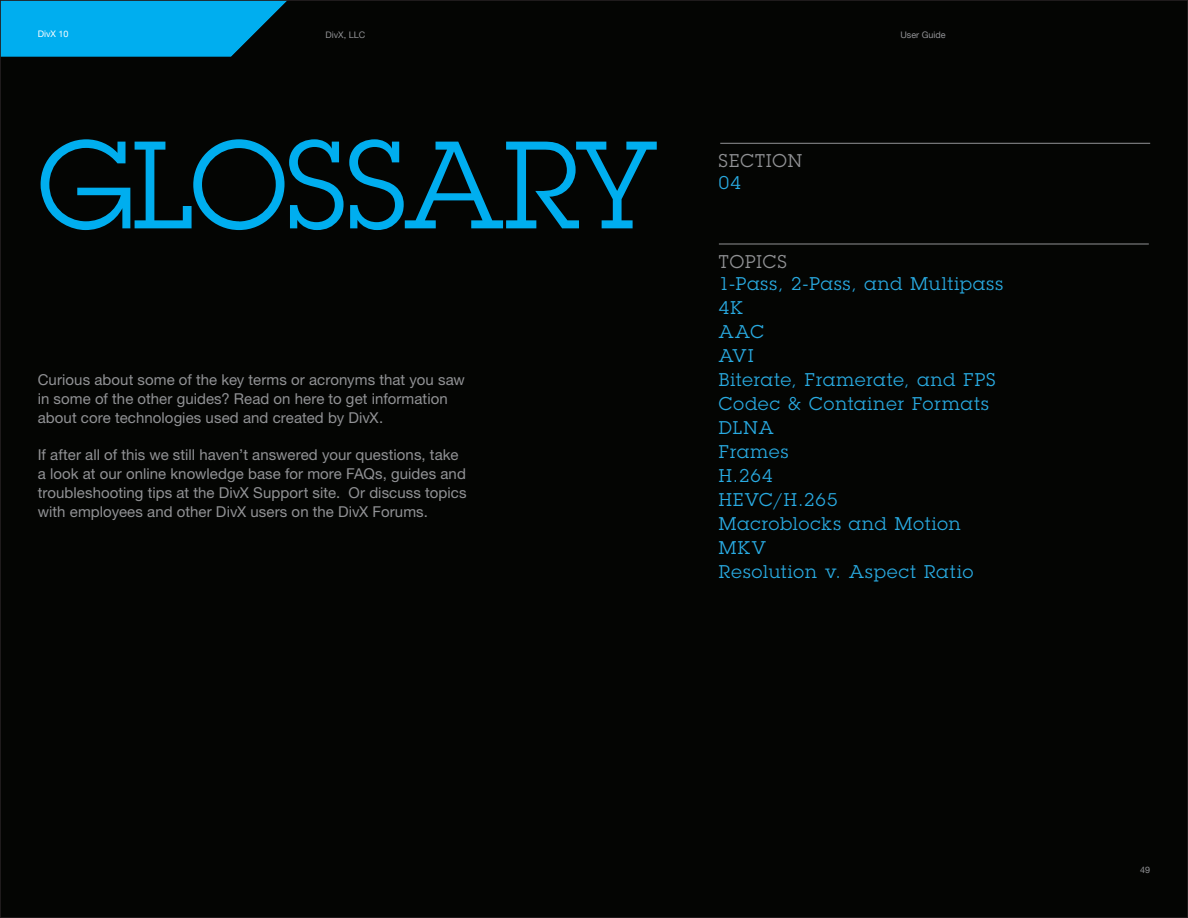
<style>
.page{position:relative;width:1188px;height:918px;background:#040503}
.page>*{position:absolute;margin:0;border:0;box-sizing:border-box;transform-origin:0 0}
.t1{font:121.5px "Lubalin Graph Std";letter-spacing:-.01em;color:#00aeef}
.t2{font:18px "Lubalin Graph Std";letter-spacing:.06em;color:#29abe2}
.t3{font:18px "Lubalin Graph Std";letter-spacing:.06em;color:#919295}
.t4{font:15px/18.8px "Helvetica Neue LT Std";letter-spacing:.005em;color:#919295}
.t5{font:9px "Helvetica Neue";color:#919295}
.t6{font:9px "Helvetica Neue";color:#fff}
</style>
<div class="page">
<svg style="left:2px;top:2px;width:284px;height:54px;background:#009dd8"></svg>
<hr style="left:720px;top:143px;width:430px;height:1px;background:#919295">
<hr style="left:719px;top:244px;width:430px;height:1px;background:#919295">
<p class="t6" style="left:38px;top:26px;width:32px">DivX 10</p>
<p class="t5" style="left:325px;top:27px;width:41px">DivX, LLC</p>
<p class="t5" style="left:900px;top:27px;width:47px">User Guide</p>
<p class="t1" style="left:38px;top:109px;width:622px">GLOSSARY</p>
<p class="t4" style="left:38px;top:371px;width:429px">Curious about some of the key terms or acronyms that you saw in some of the other guides? Read on here to get information about core technologies used and created by DivX.</p>
<p class="t4" style="left:38px;top:446px;width:430px">If after all of this we still haven’t answered your questions, take a look at our online knowledge base for more FAQs, guides and troubleshooting tips at the DivX Support site. Or discuss topics with employees and other DivX users on the DivX Forums.</p>
<p class="t3" style="left:719px;top:150px;width:85px">SECTION</p>
<p class="t2" style="left:719px;top:172px;width:24px">04</p>
<p class="t3" style="left:719px;top:250px;width:69px">TOPICS</p>
<p class="t2" style="left:719px;top:273px;width:286px">1-Pass, 2-Pass, and Multipass</p>
<p class="t2" style="left:719px;top:297px;width:26px">4K</p>
<p class="t2" style="left:719px;top:321px;width:46px">AAC</p>
<p class="t2" style="left:719px;top:345px;width:36px">AVI</p>
<p class="t2" style="left:719px;top:369px;width:278px">Biterate, Framerate, and FPS</p>
<p class="t2" style="left:719px;top:393px;width:271px">Codec &amp; Container Formats</p>
<p class="t2" style="left:719px;top:417px;width:56px">DLNA</p>
<p class="t2" style="left:719px;top:441px;width:71px">Frames</p>
<p class="t2" style="left:719px;top:465px;width:55px">H.264</p>
<p class="t2" style="left:719px;top:489px;width:120px">HEVC/H.265</p>
<p class="t2" style="left:719px;top:513px;width:243px">Macroblocks and Motion</p>
<p class="t2" style="left:719px;top:537px;width:49px">MKV</p>
<p class="t2" style="left:719px;top:561px;width:256px">Resolution v. Aspect Ratio</p>
<p class="t5" style="left:1140px;top:862px;width:12px">49</p>
</div>
